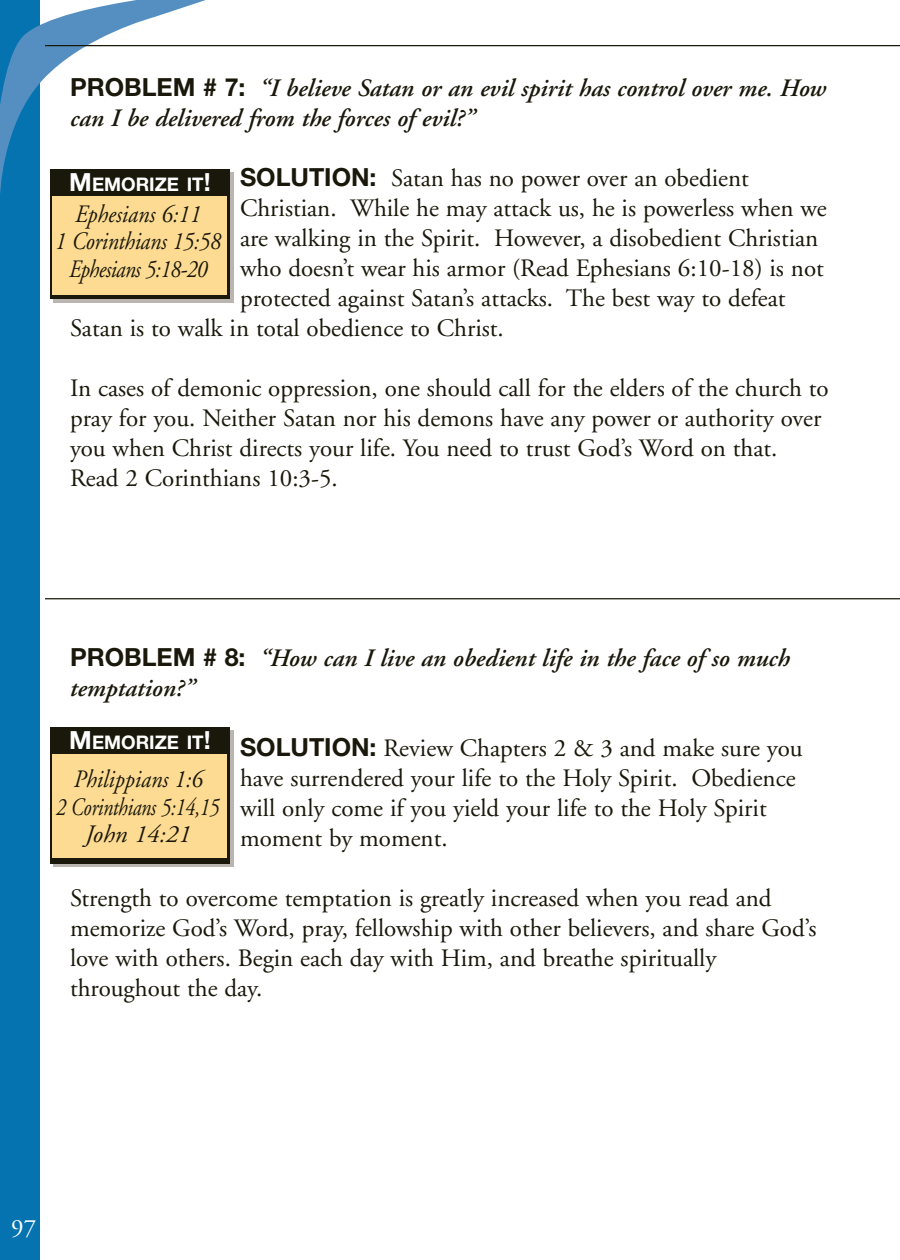
<style>
.page{position:relative;width:900px;height:1260px;background:#fff}
.page>*{position:absolute;margin:0;border:0;box-sizing:border-box;transform-origin:0 0}
.t1{font:25px/30px "Adobe Garamond";color:#1a180a}
.t2{font:italic 600 25px/30px "Adobe Garamond";color:#1a180a}
.t3{font:italic 25px/27.5px "Adobe Garamond";letter-spacing:-.01em;color:#1a180a;text-align:center;scale:.9 1}
.t4{font:25px "Adobe Garamond";color:#fff}
.t5{font:700 18.75px "Helvetica Neue";color:#fff}
.s1{font-family:"Helvetica Neue";font-weight:700;font-style:normal}
.s2{font-family:"Helvetica Neue";font-weight:700}
.s3{font-size:25px}
</style>
<div class="page">
<div style="left:0;top:0;width:40px;height:1260px;background:#0573b0"></div>
<svg style="left:0;top:0;width:242px;height:276px"></svg>
<hr style="left:45px;top:45px;width:855px;height:1px;background:#1a180a">
<hr style="left:45px;top:598px;width:855px;height:1px;background:#1a180a">
<div style="left:53px;top:172px;width:180px;height:131px;background:#bab5b0"></div>
<div style="left:50px;top:169px;width:180px;height:130px;background:#1a180a"></div>
<div style="left:52px;top:196px;width:175px;height:99px;background:#fddb93"></div>
<div style="left:53px;top:730px;width:180px;height:137px;background:#bab5b0"></div>
<div style="left:50px;top:728px;width:180px;height:136px;background:#1a180a"></div>
<div style="left:52px;top:754px;width:175px;height:104px;background:#fddb93"></div>
<p class="t2" style="left:70px;top:75px;width:758px"><span class="s1">PROBLEM # 7:</span> “I believe Satan or an evil spirit has control over me. How can I be delivered from the forces of evil?”</p>
<p class="t1" style="left:240px;top:165px;width:510px"><span class="s2">SOLUTION:</span> Satan has no power over an obedient</p>
<p class="t1" style="left:240px;top:195px;width:588px">Christian. While he may attack us, he is powerless when we</p>
<p class="t1" style="left:240px;top:225px;width:580px">are walking in the Spirit. However, a disobedient Christian</p>
<p class="t1" style="left:240px;top:255px;width:585px">who doesn’t wear his armor (Read Ephesians 6:10-18) is not</p>
<p class="t1" style="left:240px;top:285px;width:547px">protected against Satan’s attacks. The best way to defeat</p>
<p class="t1" style="left:70px;top:315px;width:435px">Satan is to walk in total obedience to Christ.</p>
<p class="t5" style="left:69px;top:178px;width:143px"><span class="s3">M</span>EMORIZE IT<span class="s3">!</span></p>
<p class="t3" style="left:55px;top:202px;width:186px">Ephesians 6:11<br>1 Corinthians 15:58<br>Ephesians 5:18-20</p>
<p class="t1" style="left:70px;top:375px;width:760px">In cases of demonic oppression, one should call for the elders of the church to pray for you. Neither Satan nor his demons have any power or authority over you when Christ directs your life. You need to trust God’s Word on that.<br>Read 2 Corinthians 10:3-5.</p>
<p class="t2" style="left:70px;top:645px;width:721px"><span class="s1">PROBLEM # 8:</span> “How can I live an obedient life in the face of so much temptation?”</p>
<p class="t1" style="left:240px;top:735px;width:564px"><span class="s2">SOLUTION:</span> Review Chapters 2 &amp; 3 and make sure you have surrendered your life to the Holy Spirit. Obedience will only come if you yield your life to the Holy Spirit moment by moment.</p>
<p class="t1" style="left:70px;top:885px;width:748px">Strength to overcome temptation is greatly increased when you read and memorize God’s Word, pray, fellowship with other believers, and share God’s love with others. Begin each day with Him, and breathe spiritually throughout the day.</p>
<p class="t5" style="left:69px;top:736px;width:143px"><span class="s3">M</span>EMORIZE IT<span class="s3">!</span></p>
<p class="t3" style="left:56px;top:768px;width:183px">Philippians 1:6<br>2 Corinthians 5:14,15<br>John 14:21</p>
<p class="t4" style="left:11px;top:1218px;width:26px">97</p>
</div>
